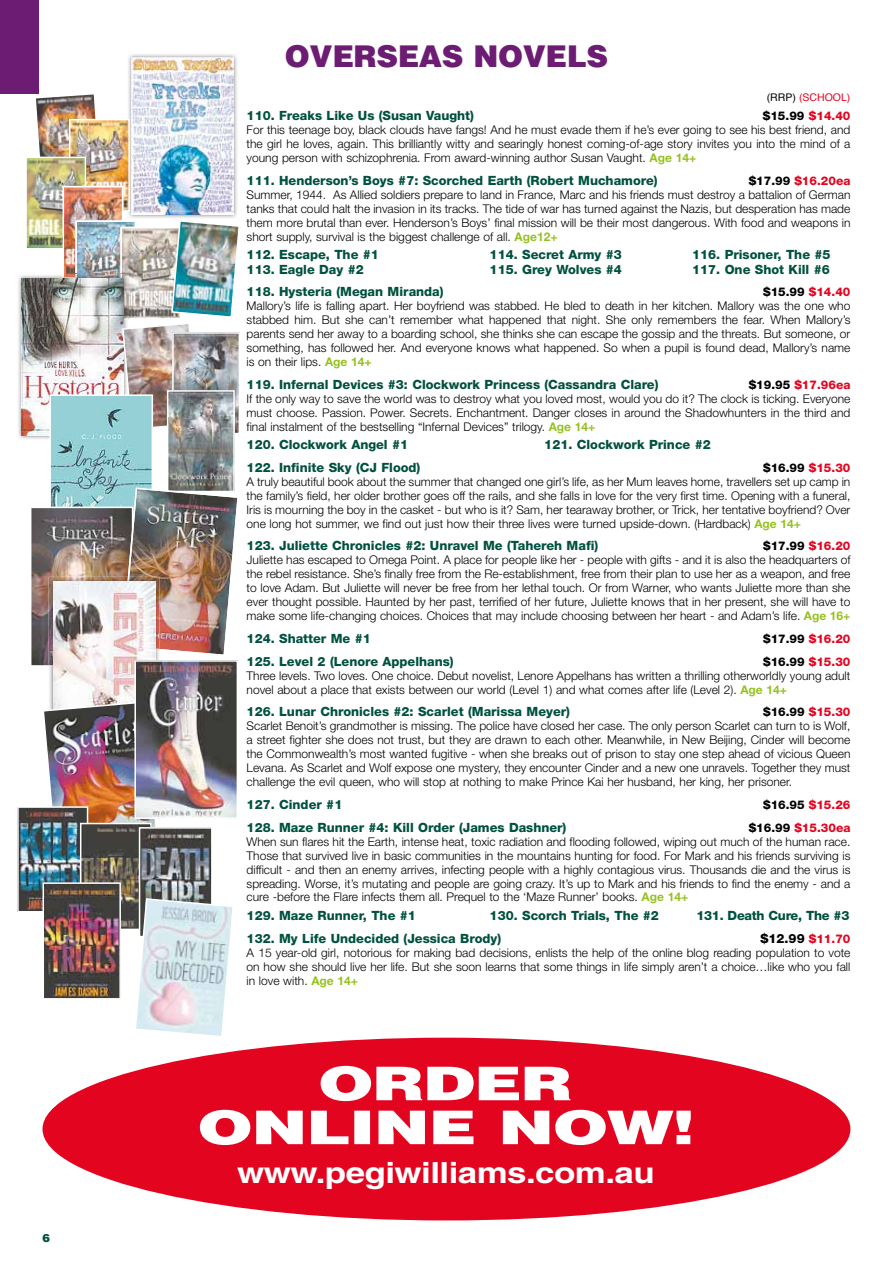
<style>
.page{position:relative;width:893px;height:1263px;background:#fff}
.page>*{position:absolute;margin:0;border:0;box-sizing:border-box;transform-origin:0 0}
.t1{font:900 46.5px/44px "Helvetica";letter-spacing:-.02em;color:#fff;text-align:center;scale:1.44 1}
.t2{font:900 30px "Helvetica";letter-spacing:-.015em;color:#6d1c74}
.t3{font:700 29.1px "Helvetica";letter-spacing:-.015em;color:#fff;scale:1.2 1}
.t4{font:800 12.75px "Helvetica Neue";color:#005140}
.t5{font:800 12.75px "Helvetica Neue";letter-spacing:-.02em;color:#005140}
.t6{font:800 12.75px "Helvetica Neue";color:#000}
.t7{font:300 12px/14px "Helvetica Neue";color:#000;text-align:justify}
.t8{font:800 12px "Helvetica Neue";color:#000}
.t9{font:900 11.25px "Helvetica";color:#005140}
.t10{font:10.5px "Helvetica";color:#e30520}
.s1{color:#000}
.s2{font-weight:800}
.s3{font-weight:800;color:#e30520}
.s4{font-weight:700;color:#95c11f}
.s5{color:#e30520}
.s6{font-size:12px;color:#e30520}
</style>
<div class="page">
<div style="left:0;top:0;width:38px;height:94px;background:#6d1c74"></div>
<div style="left:43px;top:1038px;width:807px;height:182px;background:#e30520;border-radius:50%"></div>
<img style="left:128px;top:54px;width:109px;height:38px">
<img style="left:132px;top:57px;width:102px;height:35px">
<img style="left:28px;top:160px;width:6px;height:86px">
<div style="left:25px;top:157px;width:61px;height:92px;border:2px solid #fff"></div>
<img style="left:18px;top:275px;width:31px;height:164px">
<img style="left:22px;top:279px;width:27px;height:157px">
<img style="left:34px;top:92px;width:205px;height:339px">
<img style="left:175px;top:335px;width:62px;height:96px">
<div style="left:172px;top:332px;width:68px;height:102px;border:2px solid #fff"></div>
<img style="left:170px;top:393px;width:62px;height:94px">
<div style="left:167px;top:390px;width:68px;height:102px;border:2px solid #fff"></div>
<img style="left:52px;top:397px;width:98px;height:90px">
<div style="left:49px;top:394px;width:104px;height:158px;border:2px solid #fff"></div>
<img style="left:31px;top:487px;width:207px;height:179px">
<img style="left:48px;top:577px;width:74px;height:71px">
<img style="left:48px;top:648px;width:5px;height:19px">
<img style="left:122px;top:577px;width:38px;height:73px">
<img style="left:53px;top:581px;width:102px;height:119px">
<img style="left:44px;top:700px;width:112px;height:127px">
<img style="left:137px;top:663px;width:98px;height:153px">
<div style="left:134px;top:660px;width:104px;height:159px;border:2px solid #fff"></div>
<img style="left:20px;top:809px;width:65px;height:100px">
<div style="left:17px;top:806px;width:71px;height:106px;border:2px solid #fff"></div>
<img style="left:83px;top:826px;width:66px;height:101px">
<div style="left:80px;top:823px;width:72px;height:107px;border:2px solid #fff"></div>
<img style="left:46px;top:885px;width:72px;height:111px">
<div style="left:43px;top:882px;width:78px;height:117px;border:2px solid #fff"></div>
<img style="left:142px;top:830px;width:68px;height:67px">
<div style="left:139px;top:827px;width:74px;height:110px;border:2px solid #fff"></div>
<svg style="left:134px;top:897px;width:99px;height:139px"></svg>
<p class="t9" style="left:43px;top:1230px;width:9px">6</p>
<h2 class="t2" style="left:285px;top:36px;width:324px">OVERSEAS NOVELS</h2>
<p class="t10" style="left:767px;top:90px;width:85px"><span class="s1">(RRP)</span> (SCHOOL)</p>
<p class="t7" style="left:247px;top:109px;width:605px;text-indent:516px"><span class="s2">$15.99</span> <span class="s3">$14.40<br></span>For this teenage boy, black clouds have fangs! And he must evade them if he’s ever going to see his best friend, and the girl he loves, again. This brilliantly witty and searingly honest coming-of-age story invites you into the mind of a young person with schizophrenia. From award-winning author Susan Vaught. <span class="s4">Age 14+</span></p>
<p class="t4" style="left:247px;top:173px;width:412px">111. Henderson’s Boys #7: Scorched Earth (Robert Muchamore)</p>
<p class="t4" style="left:247px;top:108px;width:229px">110. Freaks Like Us (Susan Vaught)</p>
<p class="t7" style="left:247px;top:173px;width:605px;text-indent:502px"><span class="s2">$17.99</span> <span class="s3">$16.20ea </span>Summer, 1944. As Allied soldiers prepare to land in France, Marc and his friends must destroy a battalion of German tanks that could halt the invasion in its tracks. The tide of war has turned against the Nazis, but desperation has made them more brutal than ever. Henderson’s Boys’ final mission will be their most dangerous. With food and weapons in short supply, survival is the biggest challenge of all. <span class="s4">Age12+</span></p>
<p class="t4" style="left:247px;top:247px;width:134px">112. Escape, The #1</p>
<p class="t4" style="left:490px;top:247px;width:134px">114. Secret Army #3</p>
<p class="t4" style="left:692px;top:247px;width:140px">116. Prisoner, The #5</p>
<p class="t4" style="left:247px;top:261px;width:119px">113. Eagle Day #2</p>
<p class="t4" style="left:490px;top:261px;width:134px">115. Grey Wolves #4</p>
<p class="t4" style="left:692px;top:261px;width:139px">117. One Shot Kill #6</p>
<p class="t4" style="left:247px;top:284px;width:198px">118. Hysteria (Megan Miranda)</p>
<p class="t7" style="left:247px;top:285px;width:605px;text-indent:516px"><span class="s2">$15.99</span> <span class="s3">$14.40<br></span>Mallory’s life is falling apart. Her boyfriend was stabbed. He bled to death in her kitchen. Mallory was the one who stabbed him. But she can’t remember what happened that night. She only remembers the fear. When Mallory’s parents send her away to a boarding school, she thinks she can escape the gossip and the threats. But someone, or something, has followed her. And everyone knows what happened. So when a pupil is found dead, Mallory’s name is on their lips. <span class="s4">Age 14+</span></p>
<p class="t4" style="left:247px;top:377px;width:413px">119. Infernal Devices #3: Clockwork Princess (Cassandra Clare)</p>
<p class="t7" style="left:247px;top:377px;width:605px;text-indent:502px"><span class="s2">$19.95</span> <span class="s3">$17.96ea </span>If the only way to save the world was to destroy what you loved most, would you do it? The clock is ticking. Everyone must choose. Passion. Power. Secrets. Enchantment. Danger closes in around the Shadowhunters in the third and final instalment of the bestselling “Infernal Devices” trilogy. <span class="s4">Age 14+</span></p>
<p class="t4" style="left:247px;top:437px;width:163px">120. Clockwork Angel #1</p>
<p class="t4" style="left:544px;top:437px;width:168px">121. Clockwork Prince #2</p>
<p class="t4" style="left:247px;top:460px;width:175px">122. Infinite Sky (CJ Flood)</p>
<p class="t7" style="left:247px;top:460px;width:605px;text-indent:516px"><span class="s2">$16.99</span> <span class="s3">$15.30<br></span>A truly beautiful book about the summer that changed one girl’s life, as her Mum leaves home, travellers set up camp in the family’s field, her older brother goes off the rails, and she falls in love for the very first time. Opening with a funeral, Iris is mourning the boy in the casket - but who is it? Sam, her tearaway brother, or Trick, her tentative boyfriend? Over one long hot summer, we find out just how their three lives were turned upside-down. (Hardback) <span class="s4">Age 14+</span></p>
<p class="t4" style="left:247px;top:538px;width:353px">123. Juliette Chronicles #2: Unravel Me (Tahereh Mafi)</p>
<p class="t7" style="left:247px;top:539px;width:605px;text-indent:516px"><span class="s2">$17.99</span> <span class="s3">$16.20<br></span>Juliette has escaped to Omega Point. A place for people like her - people with gifts - and it is also the headquarters of the rebel resistance. She’s finally free from the Re-establishment, free from their plan to use her as a weapon, and free to love Adam. But Juliette will never be free from her lethal touch. Or from Warner, who wants Juliette more than she ever thought possible. Haunted by her past, terrified of her future, Juliette knows that in her present, she will have to make some life-changing choices. Choices that may include choosing between her heart - and Adam’s life. <span class="s4">Age 16+</span></p>
<p class="t4" style="left:247px;top:631px;width:126px">124. Shatter Me #1</p>
<p class="t8" style="left:763px;top:631px;width:89px">$17.99 <span class="s5">$16.20</span></p>
<p class="t4" style="left:247px;top:654px;width:209px">125. Level 2 (Lenore Appelhans)</p>
<p class="t7" style="left:247px;top:654px;width:605px;text-indent:516px"><span class="s2">$16.99</span> <span class="s3">$15.30<br></span>Three levels. Two loves. One choice. Debut novelist, Lenore Appelhans has written a thrilling otherworldly young adult novel about a place that exists between our world (Level 1) and what comes after life (Level 2). <span class="s4">Age 14+</span></p>
<p class="t4" style="left:247px;top:704px;width:325px">126. Lunar Chronicles #2: Scarlet (Marissa Meyer)</p>
<p class="t7" style="left:247px;top:705px;width:605px;text-indent:516px"><span class="s2">$16.99</span> <span class="s3">$15.30<br></span>Scarlet Benoit’s grandmother is missing. The police have closed her case. The only person Scarlet can turn to is Wolf, a street fighter she does not trust, but they are drawn to each other. Meanwhile, in New Beijing, Cinder will become the Commonwealth’s most wanted fugitive - when she breaks out of prison to stay one step ahead of vicious Queen Levana. As Scarlet and Wolf expose one mystery, they encounter Cinder and a new one unravels. Together they must challenge the evil queen, who will stop at nothing to make Prince Kai her husband, her king, her prisoner.</p>
<p class="t4" style="left:247px;top:797px;width:97px">127. Cinder #1</p>
<p class="t8" style="left:763px;top:797px;width:89px">$16.95 <span class="s5">$15.26</span></p>
<p class="t4" style="left:247px;top:819px;width:321px">128. Maze Runner #4: Kill Order (James Dashner)</p>
<p class="t7" style="left:247px;top:820px;width:605px;text-indent:502px"><span class="s2">$16.99</span> <span class="s3">$15.30ea </span>When sun flares hit the Earth, intense heat, toxic radiation and flooding followed, wiping out much of the human race.<br>Those that survived live in basic communities in the mountains hunting for food. For Mark and his friends surviving is difficult - and then an enemy arrives, infecting people with a highly contagious virus. Thousands die and the virus is spreading. Worse, it’s mutating and people are going crazy. It’s up to Mark and his friends to find the enemy - and a cure -before the Flare infects them all. Prequel to the ‘Maze Runner’ books. <span class="s4">Age 14+</span></p>
<p class="t4" style="left:247px;top:908px;width:171px">129. Maze Runner, The #1</p>
<p class="t4" style="left:490px;top:908px;width:171px">130. Scorch Trials, The #2</p>
<p class="t5" style="left:696px;top:908px;width:155px">131. Death Cure, The #3</p>
<p class="t4" style="left:247px;top:930px;width:256px">132. My Life Undecided (Jessica Brody)</p>
<p class="t6" style="left:760px;top:930px;width:91px">$12.99 <span class="s6">$11.70</span></p>
<p class="t7" style="left:247px;top:945px;width:605px">A 15 year-old girl, notorious for making bad decisions, enlists the help of the online blog reading population to vote on how she should live her life. But she soon learns that some things in life simply aren’t a choice…like who you fall in love with. <span class="s4">Age 14+</span></p>
<h1 class="t1" style="left:197px;top:1060px;width:347px">ORDER<br>ONLINE NOW!</h1>
<h3 class="t3" style="left:237px;top:1155px;width:349px">www.pegiwilliams.com.au</h3>
</div>
